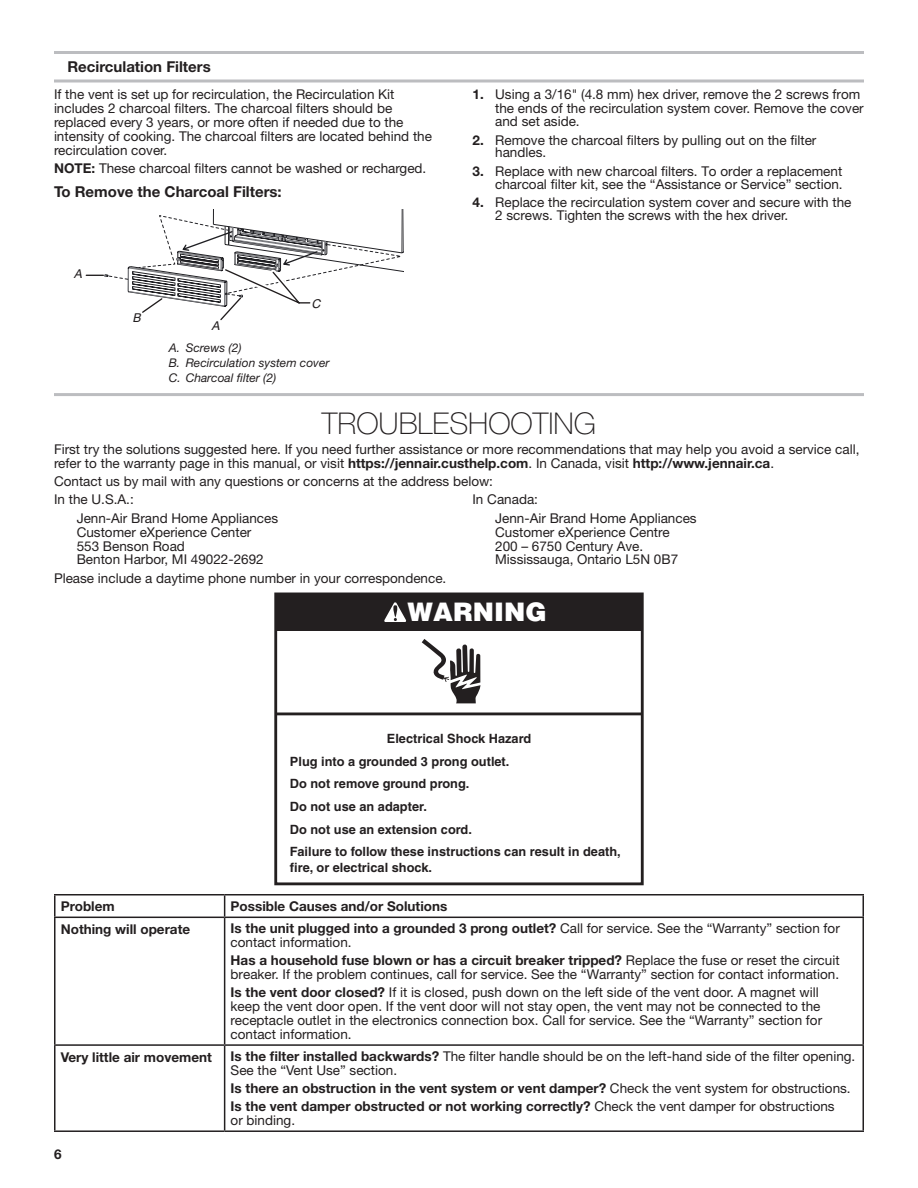
<style>
.page{position:relative;width:918px;height:1188px;background:#fff}
.page>*{position:absolute;margin:0;border:0;box-sizing:border-box;transform-origin:0 0}
.Heading_1{font:100 30px "Helvetica Neue";color:#231f20}
.t1{font:900 25.5px "Helvetica";color:#fff}
.Heading_3_Plus{font:700 15px "Helvetica Neue";color:#231f20}
.Heading_3_Rules{font:700 15px "Helvetica Neue";color:#231f20}
.Body{font:13.5px/14px "Helvetica Neue LT Std";color:#231f20}
.Body_Indent{font:13.5px/14px "Helvetica Neue LT Std";color:#231f20}
.Body-2{font:700 13.5px/14px "Helvetica Neue LT Std";color:#231f20}
.Body_Bold{font:700 13.5px "Helvetica Neue";color:#231f20}
.t2{font:700 12.75px/22.6px "Helvetica";color:#231f20}
.t3{font:italic 12.15px "Helvetica";color:#211d1e}
.t4{font:italic 12px/15px "Helvetica Neue";color:#231f20}
.s1{font-weight:700}
.s2{font-weight:400}
</style>
<div class="page">
<hr style="left:54px;top:51px;width:810px;height:3px;background:#bcbdc0">
<hr style="left:54px;top:80px;width:810px;height:2px;background:#bcbdc0">
<hr style="left:54px;top:393px;width:810px;height:3px;background:#bcbdc0">
<svg style="left:86px;top:210px;width:318px;height:111px"></svg>
<hr style="left:54px;top:894px;width:171px;height:2px;background:#231f20">
<hr style="left:54px;top:895px;width:2px;height:22px;background:#231f20">
<hr style="left:225px;top:894px;width:639px;height:2px;background:#231f20">
<svg style="left:224px;top:895px;width:1px;height:22px"></svg>
<hr style="left:862px;top:895px;width:2px;height:22px;background:#231f20">
<hr style="left:54px;top:917px;width:171px;height:1px;background:#231f20">
<hr style="left:54px;top:918px;width:2px;height:126px;background:#231f20">
<hr style="left:225px;top:917px;width:639px;height:1px;background:#231f20">
<hr style="left:224px;top:918px;width:1px;height:126px;background:#231f20">
<hr style="left:862px;top:918px;width:2px;height:126px;background:#231f20">
<hr style="left:54px;top:1044px;width:171px;height:2px;background:#231f20">
<hr style="left:54px;top:1046px;width:2px;height:84px;background:#231f20">
<hr style="left:225px;top:1044px;width:639px;height:2px;background:#231f20">
<hr style="left:224px;top:1046px;width:1px;height:84px;background:#231f20">
<hr style="left:862px;top:1046px;width:2px;height:84px;background:#231f20">
<hr style="left:54px;top:1130px;width:171px;height:2px;background:#231f20">
<hr style="left:225px;top:1130px;width:639px;height:2px;background:#231f20">
<svg style="left:422px;top:639px;width:59px;height:64px"></svg>
<div style="left:276px;top:594px;width:366px;height:37px;background:#231f20"></div>
<hr style="left:276px;top:713px;width:366px;height:2px;background:#231f20">
<svg style="left:384px;top:602px;width:22px;height:20px"></svg>
<div style="left:274px;top:593px;width:370px;height:292px;border:3px solid #231f20"></div>
<h3 class="Heading_3_Rules" style="left:68px;top:57px;width:145px">Recirculation Filters</h3>
<p class="Body" style="left:54px;top:87px;width:380px">If the vent is set up for recirculation, the Recirculation Kit includes 2 charcoal filters. The charcoal filters should be replaced every 3 years, or more often if needed due to the intensity of cooking. The charcoal filters are located behind the recirculation cover.</p>
<p class="Body" style="left:54px;top:161px;width:374px"><span class="s1">NOTE:</span> These charcoal filters cannot be washed or recharged.</p>
<h3 class="Heading_3_Plus" style="left:54px;top:183px;width:229px">To Remove the Charcoal Filters:</h3>
<p class="t3" style="left:74px;top:266px;width:13px">A</p>
<p class="t3" style="left:133px;top:310px;width:13px">B</p>
<p class="t3" style="left:312px;top:296px;width:13px">C</p>
<p class="t4" style="left:169px;top:340px;width:162px">A. Screws (2)<br>B. Recirculation system cover<br>C. Charcoal filter (2)</p>
<p class="t3" style="left:212px;top:318px;width:13px">A</p>
<p class="Body" style="left:495px;top:88px;width:370px;line-height:13.4px;text-indent:-23px"><span class="s1">1.</span> Using a 3/16" (4.8 mm) hex driver, remove the 2 screws from the ends of the recirculation system cover. Remove the cover and set aside.</p>
<p class="Body" style="left:495px;top:133px;width:323px;line-height:12.9px;text-indent:-23px"><span class="s1">2.</span> Remove the charcoal filters by pulling out on the filter handles.</p>
<p class="Body" style="left:472px;top:164px;width:372px;line-height:12.9px;text-align:right"><span class="s1">3.</span> Replace with new charcoal filters. To order a replacement charcoal filter kit, see the “Assistance or Service” section.</p>
<p class="Body" style="left:495px;top:196px;width:358px;line-height:12.9px;text-indent:-23px"><span class="s1">4.</span> Replace the recirculation system cover and secure with the<br>2 screws. Tighten the screws with the hex driver.</p>
<h1 class="Heading_1" style="left:322px;top:406px;width:276px">TROUBLESHOOTING</h1>
<p class="Body" style="left:54px;top:442px;width:807px">First try the solutions suggested here. If you need further assistance or more recommendations that may help you avoid a service call, refer to the warranty page in this manual, or visit <span class="s1">https://jennair.custhelp.com</span>. In Canada, visit <span class="s1">http://www.jennair.ca</span>.</p>
<p class="Body" style="left:54px;top:474px;width:441px">Contact us by mail with any questions or concerns at the address below:</p>
<p class="Body" style="left:54px;top:492px;width:81px">In the U.S.A.:</p>
<p class="Body_Indent" style="left:77px;top:511px;width:203px">Jenn-Air Brand Home Appliances<br>Customer eXperience Center<br>553 Benson Road<br>Benton Harbor, MI 49022-2692</p>
<p class="Body" style="left:472px;top:492px;width:67px">In Canada:</p>
<p class="Body_Indent" style="left:495px;top:511px;width:203px">Jenn-Air Brand Home Appliances<br>Customer eXperience Centre<br>200 – 6750 Century Ave.<br>Mississauga, Ontario L5N 0B7</p>
<p class="Body" style="left:54px;top:571px;width:394px">Please include a daytime phone number in your correspondence.</p>
<p class="t1" style="left:408px;top:596px;width:141px">WARNING</p>
<p class="t2" style="left:290px;top:727px;width:332px;text-indent:97px">Electrical Shock Hazard<br>Plug into a grounded 3 prong outlet.<br>Do not remove ground prong.<br>Do not use an adapter.<br>Do not use an extension cord.<br>Failure to follow these instructions can result in death,</p>
<p class="t2" style="left:290px;top:856px;width:144px">fire, or electrical shock.</p>
<p class="Body_Bold" style="left:61px;top:898px;width:55px">Problem</p>
<p class="Body_Bold" style="left:231px;top:898px;width:218px">Possible Causes and/or Solutions</p>
<p class="Body_Bold" style="left:61px;top:921px;width:131px">Nothing will operate</p>
<p class="Body" style="left:231px;top:921px;width:611px"><span class="s1">Is the unit plugged into a grounded 3 prong outlet?</span> Call for service. See the “Warranty” section for contact information.</p>
<p class="Body" style="left:231px;top:953px;width:611px"><span class="s1">Has a household fuse blown or has a circuit breaker tripped?</span> Replace the fuse or reset the circuit breaker. If the problem continues, call for service. See the “Warranty” section for contact information.</p>
<p class="Body" style="left:231px;top:986px;width:593px"><span class="s1">Is the vent door closed?</span> If it is closed, push down on the left side of the vent door. A magnet will keep the vent door open. If the vent door will not stay open, the vent may not be connected to the receptacle outlet in the electronics connection box. Call for service. See the “Warranty” section for contact information.</p>
<p class="Body_Bold" style="left:61px;top:1048px;width:153px">Very little air movement</p>
<p class="Body" style="left:231px;top:1049px;width:626px"><span class="s1">Is the filter installed backwards?</span> The filter handle should be on the left-hand side of the filter opening.<br>See the “Vent Use” section.</p>
<p class="Body-2" style="left:231px;top:1081px;width:622px">Is there an obstruction in the vent system or vent damper? <span class="s2">Check the vent system for obstructions.</span></p>
<p class="Body-2" style="left:231px;top:1099px;width:606px">Is the vent damper obstructed or not working correctly? <span class="s2">Check the vent damper for obstructions or binding.</span></p>
<p class="Body_Bold" style="left:54px;top:1146px;width:9px">6</p>
</div>
